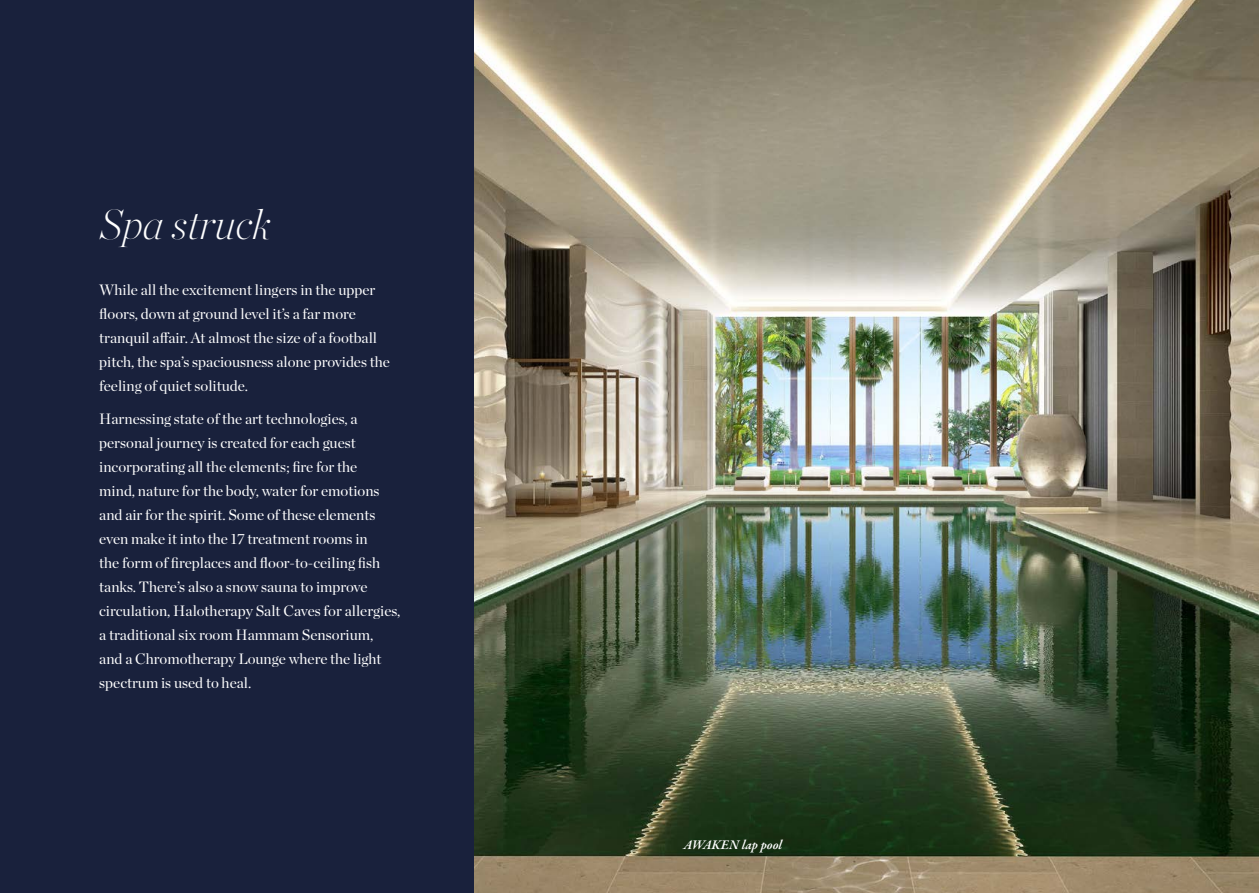
<style>
.page{position:relative;width:1259px;height:893px;background:#fff}
.page>*{position:absolute;margin:0;border:0;box-sizing:border-box;transform-origin:0 0}
.t1{font:italic 42px "Chronicle Hairline";color:#fff}
.t2{font:15px/24px "Chronicle Display";color:#fff}
.t3{font:italic 600 13.5px "Garamond Premr Pro";color:#fff}
</style>
<div class="page">
<div style="left:0;top:0;width:482px;height:893px;background:#19213c"></div>
<img style="left:475px;top:0;width:784px;height:893px">
<h1 class="t1" style="left:99px;top:192px;width:172px">Spa struck</h1>
<p class="t2" style="left:99px;top:277px;width:292px">While all the excitement lingers in the upper floors, down at ground level it’s a far more tranquil affair. At almost the size of a football pitch, the spa’s spaciousness alone provides the feeling of quiet solitude.</p>
<p class="t2" style="left:99px;top:405px;width:303px">Harnessing state of the art technologies, a personal journey is created for each guest incorporating all the elements; fire for the<br>mind, nature for the body, water for emotions and air for the spirit. Some of these elements even make it into the 17 treatment rooms in<br>the form of fireplaces and floor-to-ceiling fish tanks. There’s also a snow sauna to improve circulation, Halotherapy Salt Caves for allergies, a traditional six room Hammam Sensorium, and a Chromotherapy Lounge where the light spectrum is used to heal.</p>
<p class="t3" style="left:683px;top:836px;width:100px">AWAKEN lap pool</p>
</div>
